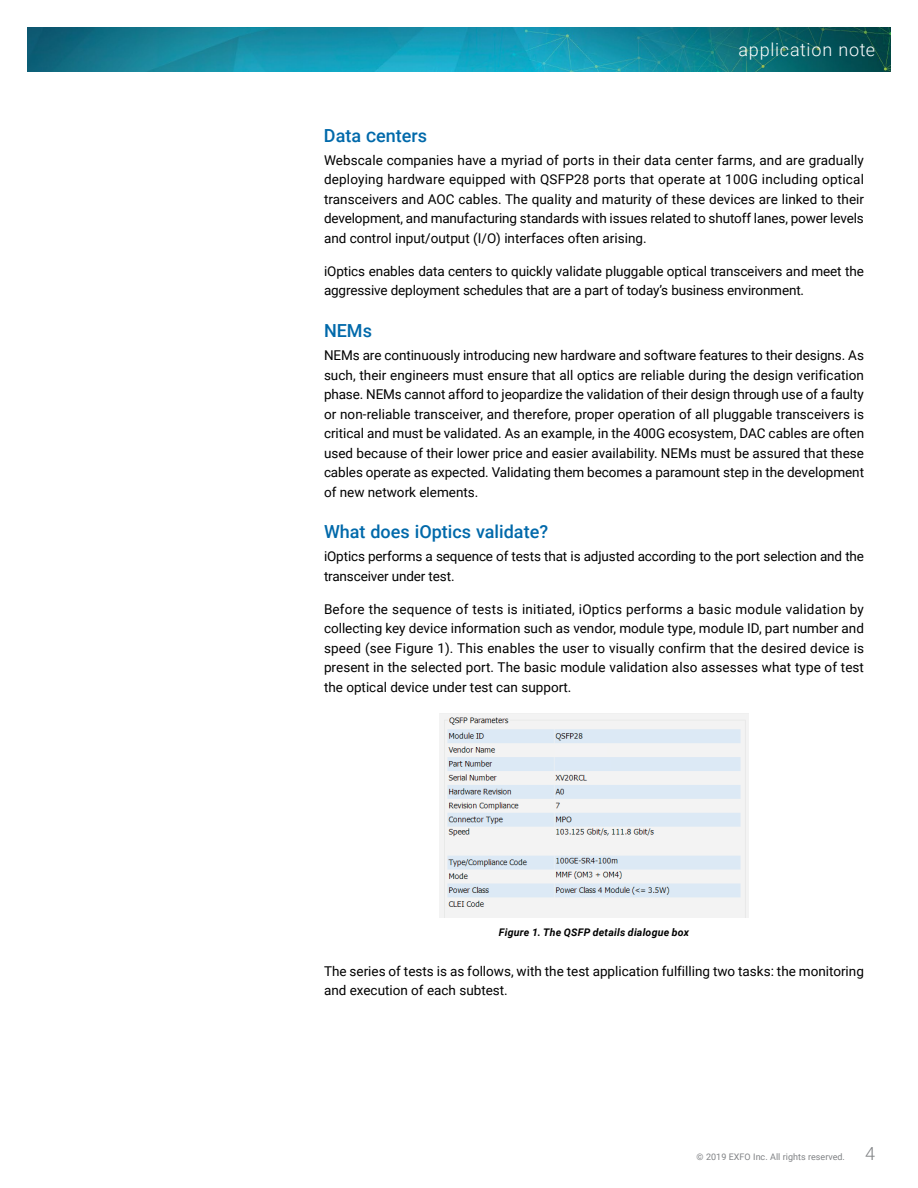
<style>
.page{position:relative;width:918px;height:1188px;background:#fff}
.page>*{position:absolute;margin:0;border:0;box-sizing:border-box;transform-origin:0 0}
.t1{font:500 18px "Roboto";color:#0069aa}
.t2{font:300 18px "Roboto";letter-spacing:.04em;color:#fff}
.t3{font:13.5px/19.5px "Roboto";letter-spacing:-.01em;color:#000;text-align:justify}
.t4{font:italic 700 10.5px "Roboto";letter-spacing:.02em;color:#000}
.t5{font:9px "Roboto";color:#808285}
.s1{font-weight:300;font-size:18px}
</style>
<div class="page">
<img style="left:27px;top:27px;width:864px;height:44px">
<img style="left:439px;top:713px;width:310px;height:204px">
<div style="left:556px;top:746px;width:51px;height:9px;background:#f3f3f4"></div>
<div style="left:556px;top:760px;width:55px;height:9px;background:#dce9f6"></div>
<h1 class="t2" style="left:739px;top:37px;width:138px">application note</h1>
<h1 class="t1" style="left:324px;top:123px;width:105px">Data Centers</h1>
<p class="t3" style="left:324px;top:150px;width:542px">Webscale companies have a myriad of ports in their data center farms, and are gradually deploying hardware equipped with QSFP28 ports that operate at 100G including optical transceivers and AOC cables. The quality and maturity of these devices are linked to their development, and manufacturing standards with issues related to shutoff lanes, power levels and control input/output (I/O) interfaces often arising.</p>
<p class="t3" style="left:324px;top:261px;width:541px">iOptics enables data centers to quickly validate pluggable optical transceivers and meet the aggressive deployment schedules that are a part of today’s business environment.</p>
<h1 class="t1" style="left:324px;top:318px;width:49px">NEMs</h1>
<p class="t3" style="left:324px;top:345px;width:542px">NEMs are continuously introducing new hardware and software features to their designs. As such, their engineers must ensure that all optics are reliable during the design verification phase. NEMs cannot afford to jeopardize the validation of their design through use of a faulty or non-reliable transceiver, and therefore, proper operation of all pluggable transceivers is critical and must be validated. As an example, in the 400G ecosystem, DAC cables are often used because of their lower price and easier availability. NEMs must be assured that these cables operate as expected. Validating them becomes a paramount step in the development of new network elements.</p>
<h1 class="t1" style="left:324px;top:519px;width:226px">What does iOptics validate?</h1>
<p class="t3" style="left:324px;top:546px;width:542px">iOptics performs a sequence of tests that is adjusted according to the port selection and the transceiver under test.</p>
<p class="t3" style="left:324px;top:599px;width:542px">Before the sequence of tests is initiated, iOptics performs a basic module validation by collecting key device information such as vendor, module type, module ID, part number and speed (see Figure 1). This enables the user to visually confirm that the desired device is present in the selected port. The basic module validation also assesses what type of test the optical device under test can support.</p>
<p class="t4" style="left:499px;top:925px;width:192px">Figure 1. The QSFP details dialogue box</p>
<p class="t3" style="left:324px;top:960px;width:541px">The series of tests is as follows, with the test application fulfilling two tasks: the monitoring and execution of each subtest.</p>
<p class="t5" style="left:697px;top:1151px;width:180px">© 2019 EXFO Inc. All rights reserved. <span class="s1">4</span></p>
</div>
